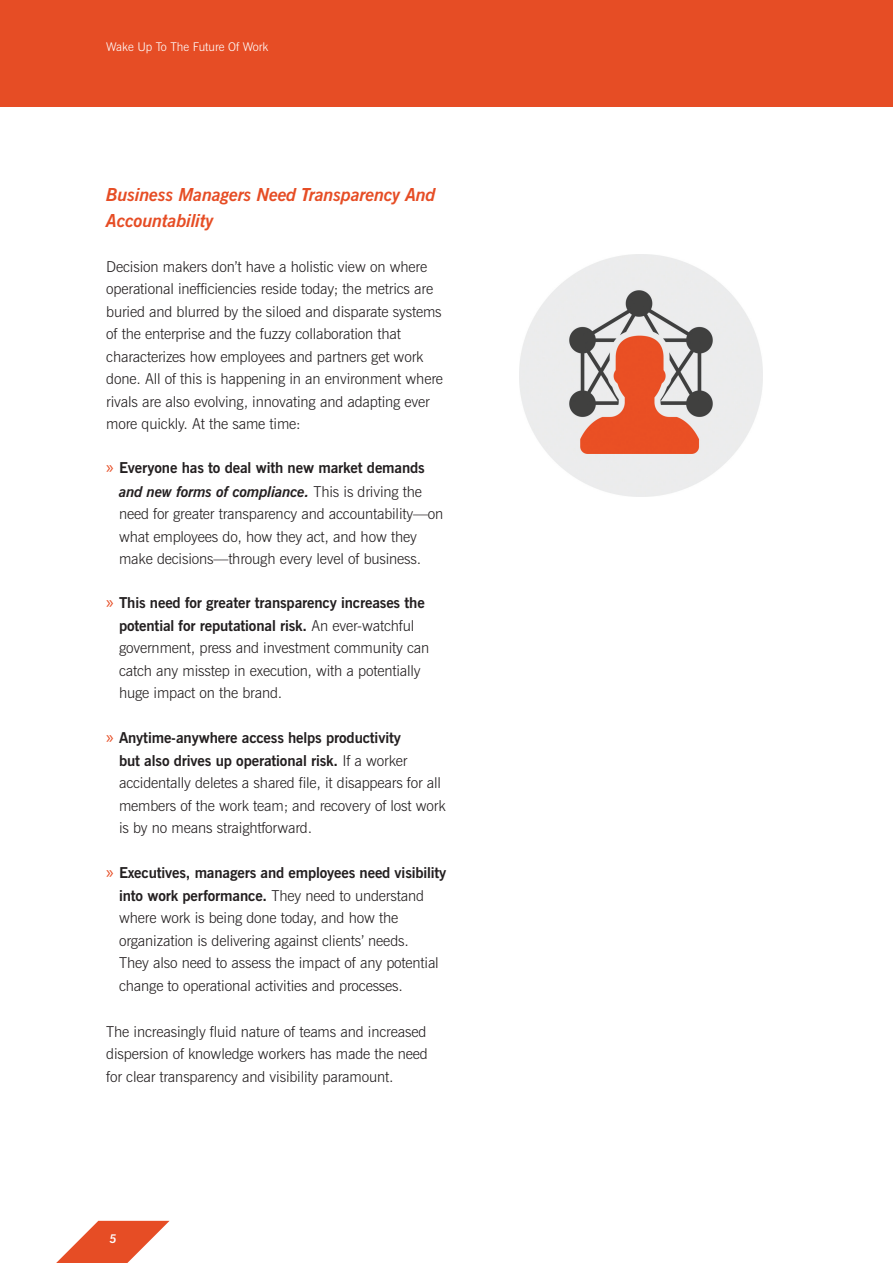
<style>
.page{position:relative;width:893px;height:1263px;background:#fff}
.page>*{position:absolute;margin:0;border:0;box-sizing:border-box;transform-origin:0 0}
.Structure_Talent_Sub{font:italic 700 18px/25.5px "News Gothic BT";letter-spacing:-.01em;color:#e64d25}
.t1{font:300 15px/22.5px "News Gothic BT";letter-spacing:-.01em;color:#231f20}
.t2{font:700 15px "News Gothic BT";letter-spacing:-.01em;color:#231f20}
.t3{font:300 12px "News Gothic BT";color:#fff}
.t4{font:italic 700 12px "News Gothic BT";color:#fff}
.s1{font-family:"Myriad Pro";font-weight:400;font-size:18px;color:#e64d25}
.s2{font-weight:700;font-style:italic}
.s3{font-weight:700}
</style>
<div class="page">
<svg style="left:56px;top:1221px;width:114px;height:42px"></svg>
<div style="left:0;top:0;width:893px;height:106px;background:#e64d25"></div>
<img style="left:520px;top:254px;width:242px;height:242px">
<p class="t3" style="left:106px;top:40px;width:164px">Wake Up To The Future Of Work</p>
<p class="Structure_Talent_Sub" style="left:106px;top:182px;width:331px">Business Managers Need Transparency And<br>Accountability</p>
<p class="t1" style="left:106px;top:255px;width:338px">Decision makers don’t have a holistic view on where operational inefficiencies reside today; the metrics are buried and blurred by the siloed and disparate systems of the enterprise and the fuzzy collaboration that characterizes how employees and partners get work done. All of this is happening in an environment where rivals are also evolving, innovating and adapting ever more quickly. At the same time:</p>
<p class="t2" style="left:106px;top:459px;width:320px"><span class="s1">»</span> Everyone has to deal with new market demands</p>
<p class="t1" style="left:119px;top:480px;width:326px"><span class="s2">and new forms of compliance.</span> This is driving the need for greater transparency and accountability—on what employees do, how they act, and how they make decisions—through every level of business.</p>
<p class="t1" style="left:119px;top:592px;width:312px;text-indent:-13px"><span class="s1">»</span> <span class="s3">This need for greater transparency increases the potential for reputational risk.</span> An ever-watchful government, press and investment community can catch any misstep in execution, with a potentially huge impact on the brand.</p>
<p class="t1" style="left:119px;top:727px;width:328px;text-indent:-13px"><span class="s1">»</span> <span class="s3">Anytime-anywhere access helps productivity<br>but also drives up operational risk.</span> If a worker accidentally deletes a shared file, it disappears for all members of the work team; and recovery of lost work is by no means straightforward.</p>
<p class="t1" style="left:119px;top:862px;width:329px;text-indent:-13px"><span class="s1">»</span> <span class="s3">Executives, managers and employees need visibility into work performance.</span> They need to understand where work is being done today, and how the organization is delivering against clients’ needs.<br>They also need to assess the impact of any potential change to operational activities and processes.</p>
<p class="t1" style="left:106px;top:1020px;width:323px;text-align:justify">The increasingly fluid nature of teams and increased dispersion of knowledge workers has made the need for clear transparency and visibility paramount.</p>
<p class="t4" style="left:110px;top:1231px;width:9px">5</p>
</div>
